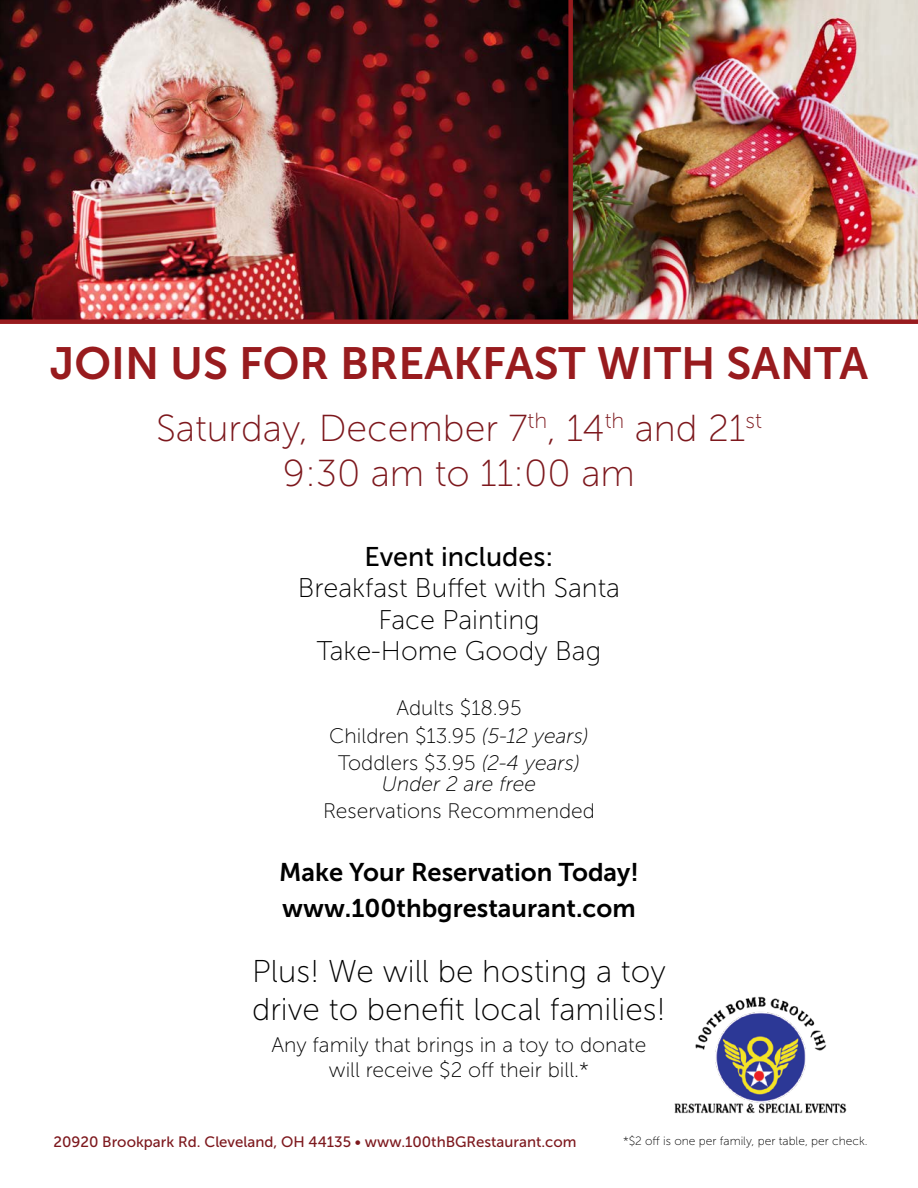
<style>
.page{position:relative;width:918px;height:1188px;background:#fff}
.page>*{position:absolute;margin:0;border:0;box-sizing:border-box;transform-origin:0 0}
.t1{font:45px "Museo Sans 700";color:#981b1e}
.t2{font:37.5px/45px "Museo Sans 100";color:#7d181d;text-align:center}
.t3{font:31.5px/37.8px "Museo Sans 100";color:#000}
.t4{font:27px/31.5px "Museo Sans 100";color:#000;text-align:center}
.t5{font:27px "Museo Sans 500";color:#000}
.t6{font:25.5px/36px "Museo Sans 700";color:#000}
.t7{font:21px/27.8px "Museo Sans 100";color:#000;text-align:center}
.t8{font:italic 21px "Museo Sans 100";color:#000}
.t9{font:15px "Museo Sans 500";color:#7d181d}
.t10{font:12px "Museo Sans 100";color:#000}
.s1{font-style:italic}
</style>
<div class="page">
<img style="left:674px;top:996px;width:173px;height:118px">
<img style="left:0;top:0;width:918px;height:319px">
<div style="left:0;top:319px;width:918px;height:5px;background:#981b1e"></div>
<div style="left:568px;top:0;width:5px;height:321px;background:#981b1e"></div>
<h1 class="t1" style="left:50px;top:339px;width:820px">JOIN US FOR BREAKFAST WITH SANTA</h1>
<h2 class="t2" style="left:156px;top:406px;width:607px">Saturday, December 7<sup>th</sup>, 14<sup>th</sup> and 21<sup>st<br></sup>9:30 am to 11:00 am</h2>
<p class="t5" style="left:365px;top:542px;width:190px">Event includes:</p>
<p class="t4" style="left:298px;top:573px;width:324px">Breakfast Buffet with Santa<br>Face Painting<br>Take-Home Goody Bag</p>
<p class="t7" style="left:329px;top:694px;width:261px">Adults $18.95<br>Children $13.95 <span class="s1">(5-12 years)<br></span>Toddlers $3.95 <span class="s1">(2-4 years)</span></p>
<p class="t8" style="left:382px;top:772px;width:156px">Under 2 are free</p>
<p class="t7" style="left:323px;top:798px;width:273px">Reservations Recommended</p>
<p class="t6" style="left:279px;top:855px;width:361px">Make Your Reservation Today! www.100thbgrestaurant.com</p>
<h3 class="t3" style="left:252px;top:953px;width:415px">Plus! We will be hosting a toy drive to benefit local families!</h3>
<p class="t7" style="left:271px;top:1032px;width:377px;line-height:25.2px">Any family that brings in a toy to donate will receive $2 off their bill.*</p>
<p class="t9" style="left:53px;top:1134px;width:525px">20920 Brookpark Rd. Cleveland, OH 44135 • www.100thBGRestaurant.com</p>
<p class="t10" style="left:623px;top:1135px;width:246px">*$2 off is one per family, per table, per check.</p>
</div>
